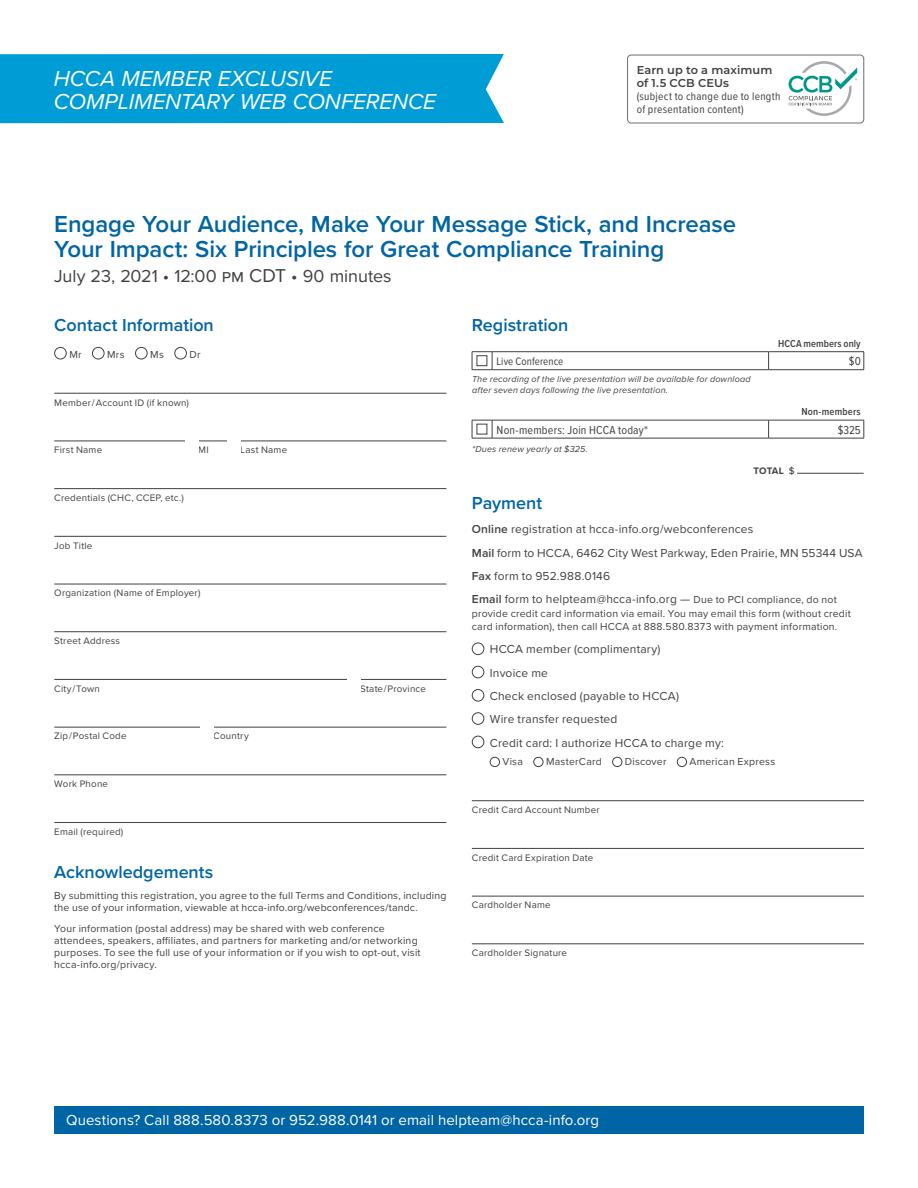
<style>
.page{position:relative;width:918px;height:1188px;background:#fff}
.page>*{position:absolute;margin:0;border:0;box-sizing:border-box;transform-origin:0 0}
.t1{font:600 24px/25.5px "Proxima Nova";letter-spacing:-.005em;color:#0065a4}
.t2{font:italic 22.5px/22.5px "Proxima Nova";letter-spacing:-.005em;color:#fff}
.t3{font:600 18px "Proxima Nova";color:#0065a4}
.t4{font:18px "Proxima Nova";color:#414042}
.t5{font:15px "Proxima Nova";letter-spacing:.005em;color:#fff}
.t6{font:12px/23.2px "Proxima Nova";letter-spacing:.015em;color:#414042}
.t7{font:12px "Proxima Nova Cond";letter-spacing:.015em;color:#414042}
.t8{font:11.4px/12.1px "Proxima Nova Cond";letter-spacing:.025em;color:#414042}
.t9{font:600 11.4px/13px "Montserrat";letter-spacing:.005em;color:#414042}
.t10{font:11.25px "Proxima Nova Cond";letter-spacing:.005em;color:#414042}
.t11{font:10.5px/12px "Proxima Nova";letter-spacing:.02em;color:#414042}
.t12{font:600 10.5px "Proxima Nova Cond";letter-spacing:.01em;color:#414042}
.t13{font:9.75px "Proxima Nova";letter-spacing:.025em;color:#414042}
.t14{font:700 9.75px "Proxima Nova";color:#414042}
.t15{font:italic 9px/10.5px "Proxima Nova";letter-spacing:.02em;color:#414042}
.s1{font-size:19.35px}
.s2{font-weight:500}
.s3{font-weight:600}
.s4{font-size:10.5px}
</style>
<div class="page">
<hr style="left:54px;top:393px;width:392px;height:1px;background:#414042">
<hr style="left:54px;top:441px;width:392px;height:1px;background:#414042">
<hr style="left:54px;top:488px;width:392px;height:1px;background:#414042">
<hr style="left:54px;top:536px;width:392px;height:1px;background:#414042">
<hr style="left:54px;top:584px;width:392px;height:1px;background:#414042">
<hr style="left:54px;top:631px;width:392px;height:1px;background:#414042">
<hr style="left:54px;top:679px;width:392px;height:1px;background:#414042">
<hr style="left:54px;top:727px;width:392px;height:1px;background:#414042">
<hr style="left:54px;top:774px;width:392px;height:1px;background:#414042">
<hr style="left:54px;top:822px;width:392px;height:1px;background:#414042">
<div style="left:54px;top:347px;width:13px;height:12px;border:1px solid #414042;border-radius:50%"></div>
<div style="left:92px;top:347px;width:12px;height:12px;border:1px solid #414042;border-radius:50%"></div>
<div style="left:135px;top:347px;width:13px;height:12px;border:1px solid #414042;border-radius:50%"></div>
<div style="left:174px;top:347px;width:13px;height:12px;border:1px solid #414042;border-radius:50%"></div>
<div style="left:185px;top:436px;width:13px;height:21px;background:#fff"></div>
<div style="left:227px;top:434px;width:14px;height:21px;background:#fff"></div>
<div style="left:347px;top:671px;width:13px;height:21px;background:#fff"></div>
<div style="left:200px;top:721px;width:14px;height:21px;background:#fff"></div>
<hr style="left:472px;top:800px;width:392px;height:1px;background:#414042">
<hr style="left:472px;top:848px;width:392px;height:1px;background:#414042">
<hr style="left:472px;top:896px;width:392px;height:1px;background:#414042">
<hr style="left:472px;top:943px;width:392px;height:1px;background:#414042">
<hr style="left:492px;top:351px;width:277px;height:1px;background:#414042">
<hr style="left:769px;top:351px;width:95px;height:1px;background:#414042">
<svg style="left:768px;top:352px;width:1px;height:17px"></svg>
<svg style="left:864px;top:352px;width:1px;height:18px"></svg>
<svg style="left:472px;top:351px;width:21px;height:19px"></svg>
<hr style="left:492px;top:369px;width:277px;height:1px;background:#414042">
<hr style="left:769px;top:369px;width:95px;height:1px;background:#414042">
<hr style="left:492px;top:420px;width:277px;height:1px;background:#414042">
<hr style="left:769px;top:420px;width:95px;height:1px;background:#414042">
<svg style="left:768px;top:420px;width:1px;height:18px"></svg>
<svg style="left:864px;top:420px;width:1px;height:18px"></svg>
<svg style="left:472px;top:420px;width:21px;height:19px"></svg>
<hr style="left:492px;top:438px;width:277px;height:1px;background:#414042">
<hr style="left:769px;top:438px;width:95px;height:1px;background:#414042">
<div style="left:477px;top:355px;width:10px;height:11px;border:1px solid #414042"></div>
<hr style="left:797px;top:473px;width:67px;height:1px;background:#414042">
<div style="left:472px;top:643px;width:12px;height:12px;border:1px solid #414042;border-radius:50%"></div>
<div style="left:472px;top:666px;width:12px;height:12px;border:1px solid #414042;border-radius:50%"></div>
<div style="left:472px;top:689px;width:12px;height:12px;border:1px solid #414042;border-radius:50%"></div>
<div style="left:472px;top:712px;width:12px;height:13px;border:1px solid #414042;border-radius:50%"></div>
<div style="left:472px;top:736px;width:12px;height:12px;border:1px solid #414042;border-radius:50%"></div>
<div style="left:490px;top:757px;width:10px;height:10px;border:1px solid #414042;border-radius:50%"></div>
<div style="left:533px;top:757px;width:10px;height:10px;border:1px solid #414042;border-radius:50%"></div>
<div style="left:612px;top:757px;width:10px;height:10px;border:1px solid #414042;border-radius:50%"></div>
<div style="left:677px;top:757px;width:10px;height:10px;border:1px solid #414042;border-radius:50%"></div>
<div style="left:54px;top:1106px;width:810px;height:28px;background:#0065a4"></div>
<div style="left:0;top:54px;width:504px;height:69px;background:#009cd6"></div>
<div style="left:627px;top:55px;width:237px;height:68px;border:1px solid #6d6e71;border-radius:4px"></div>
<svg style="left:789px;top:61px;width:68px;height:55px"></svg>
<h2 class="t2" style="left:54px;top:66px;width:384px">HCCA MEMBER EXCLUSIVE<br>COMPLIMENTARY WEB CONFERENCE</h2>
<p class="t9" style="left:637px;top:63px;width:137px">Earn up to a maximum of 1.5 CCB CEUs</p>
<p class="t8" style="left:637px;top:90px;width:145px">(subject to change due to length of presentation content)</p>
<h1 class="t1" style="left:54px;top:210px;width:684px">Engage Your Audience, Make Your Message Stick, and Increase<br>Your Impact: Six Principles for Great Compliance Training</h1>
<h3 class="t4" style="left:54px;top:262px;width:339px">July 23, 2021 • 12:00 pm <span class="s1">CDT</span> • 90 minutes</h3>
<h3 class="t3" style="left:54px;top:312px;width:161px">Contact Information</h3>
<p class="t11" style="left:69px;top:348px;width:14px">Mr</p>
<p class="t11" style="left:107px;top:348px;width:19px">Mrs</p>
<p class="t11" style="left:150px;top:348px;width:15px">Ms</p>
<p class="t11" style="left:190px;top:348px;width:13px">Dr</p>
<h3 class="t3" style="left:472px;top:312px;width:98px">Registration</h3>
<p class="t12" style="left:778px;top:336px;width:84px">HCCA members only</p>
<p class="t10" style="left:497px;top:353px;width:68px">Live Conference</p>
<p class="t7" style="left:849px;top:353px;width:13px">$ 0</p>
<p class="t15" style="left:472px;top:374px;width:280px">The recording of the live presentation will be available for download after seven days following the live presentation.</p>
<p class="t12" style="left:801px;top:404px;width:61px">Non-members</p>
<p class="t7" style="left:497px;top:421px;width:153px">Non-members: Join HCCA today*</p>
<p class="t7" style="left:838px;top:421px;width:24px">$ 325</p>
<p class="t15" style="left:472px;top:443px;width:117px">*Dues renew yearly at $325.</p>
<p class="t14" style="left:754px;top:463px;width:43px">TOTAL <span class="s2">$</span></p>
<h3 class="t3" style="left:472px;top:489px;width:72px">Payment</h3>
<p class="t6" style="left:472px;top:517px;width:392px"><span class="s3">Online</span> registration at hcca-info.org/webconferences<br><span class="s3">Mail</span> form to HCCA, 6462 City West Parkway, Eden Prairie, MN 55344 USA <span class="s3">Fax</span> form to 952.988.0146<br><span class="s3">Email</span> form to helpteam@hcca-info.org — <span class="s4">Due to PCI compliance, do not</span></p>
<p class="t11" style="left:472px;top:606px;width:381px;line-height:13.5px">provide credit card information via email. You may email this form (without credit card information), then call HCCA at 888.580.8373 with payment information.</p>
<p class="t6" style="left:490px;top:637px;width:236px">HCCA member (complimentary)<br>Invoice me<br>Check enclosed (payable to HCCA)<br>Wire transfer requested<br>Credit card: I authorize HCCA to charge my:</p>
<p class="t11" style="left:502px;top:755px;width:22px">Visa</p>
<p class="t11" style="left:546px;top:755px;width:57px">MasterCard</p>
<p class="t11" style="left:625px;top:755px;width:43px">Discover</p>
<p class="t11" style="left:690px;top:755px;width:87px">American Express</p>
<p class="t13" style="left:472px;top:803px;width:129px">Credit Card Account Number</p>
<p class="t13" style="left:54px;top:395px;width:136px">Member/Account ID (if known)</p>
<p class="t13" style="left:54px;top:443px;width:49px">First Name</p>
<p class="t13" style="left:198px;top:443px;width:12px">MI</p>
<p class="t13" style="left:240px;top:443px;width:48px">Last Name</p>
<p class="t13" style="left:54px;top:490px;width:131px">Credentials (CHC, CCEP, etc.)</p>
<p class="t13" style="left:54px;top:538px;width:40px">Job Title</p>
<p class="t13" style="left:54px;top:586px;width:148px">Organization (Name of Employer)</p>
<p class="t13" style="left:54px;top:634px;width:67px">Street Address</p>
<p class="t13" style="left:54px;top:681px;width:47px">City/Town</p>
<p class="t13" style="left:360px;top:681px;width:67px">State/Province</p>
<p class="t13" style="left:54px;top:729px;width:74px">Zip/Postal Code</p>
<p class="t13" style="left:213px;top:729px;width:37px">Country</p>
<p class="t13" style="left:54px;top:777px;width:55px">Work Phone</p>
<p class="t13" style="left:54px;top:824px;width:71px">Email (required)</p>
<h3 class="t3" style="left:54px;top:858px;width:161px">Acknowledgements</h3>
<p class="t11" style="left:54px;top:889px;width:394px">By submitting this registration, you agree to the full Terms and Conditions, including the use of your information, viewable at hcca-info.org/webconferences/tandc.</p>
<p class="t11" style="left:54px;top:922px;width:368px">Your information (postal address) may be shared with web conference attendees, speakers, affiliates, and partners for marketing and/or networking purposes. To see the full use of your information or if you wish to opt-out, visit hcca-info.org/privacy.</p>
<p class="t13" style="left:472px;top:850px;width:123px">Credit Card Expiration Date</p>
<p class="t13" style="left:472px;top:898px;width:80px">Cardholder Name</p>
<p class="t13" style="left:472px;top:946px;width:97px">Cardholder Signature</p>
<h3 class="t5" style="left:66px;top:1109px;width:535px">Questions? Call 888.580.8373 or 952.988.0141 or email helpteam@hcca-info.org</h3>
</div>
